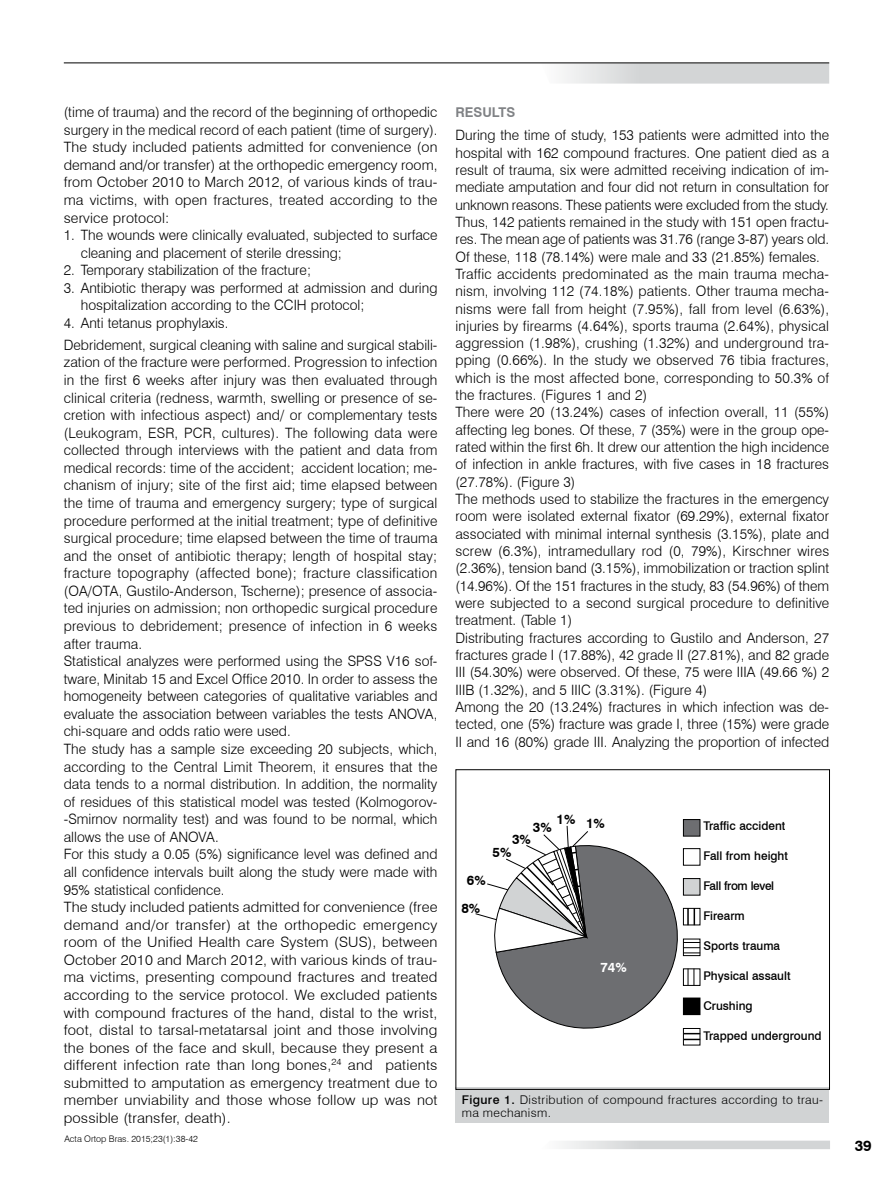
<style>
.page{position:relative;width:893px;height:1191px;background:#fff}
.page>*{position:absolute;margin:0;border:0;box-sizing:border-box;transform-origin:0 0}
.t1{font:700 15px "Swiss 721 BT";color:#000}
.t2{font:300 14.25px/17.5px "Swiss 721 BT";color:#000}
.t3{font:700 13.5px "Swiss 721 BT";color:#000}
.t4{font:700 13.5px "Swiss 721 BT";color:#808285}
.t5{font:700 13.5px "Swiss 721 BT";color:#fff}
.t6{font:500 12px "Swiss 721 BT";color:#000}
.t7{font:300 12px/13.5px "Swiss 721 BT";letter-spacing:.03em;color:#000}
.t8{font:500 12px "Swiss 721 BT";letter-spacing:-.03em;color:#000}
.t9{font:300 9px "Swiss 721 BT";color:#000}
.s1{font-weight:500}
</style>
<div class="page">
<svg style="left:563px;top:64px;width:266px;height:20px;background:#d8dadb"></svg>
<svg style="left:563px;top:1140px;width:267px;height:9px"></svg>
<hr style="left:64px;top:63px;width:765px;height:1px;background:#000">
<div style="left:456px;top:1087px;width:373px;height:36px;background:#d1d3d4"></div>
<div style="left:455px;top:769px;width:375px;height:320px;border:1px solid #000"></div>
<div style="left:683px;top:819px;width:17px;height:17px;background:#6d6e71"></div>
<div style="left:683px;top:819px;width:17px;height:17px;border:1px solid #000"></div>
<svg style="left:685px;top:1040px;width:13px;height:1px"></svg>
<svg style="left:475px;top:825px;width:225px;height:215px"></svg>
<p class="t2" style="left:64px;top:103px;width:375px;text-align:justify">(time of trauma) and the record of the beginning of orthopedic surgery in the medical record of each patient (time of surgery).<br>The study included patients admitted for convenience (on demand and/or transfer) at the orthopedic emergency room, from October 2010 to March 2012, of various kinds of trau&shy;ma victims, with open fractures, treated according to the service protocol:</p>
<p class="t2" style="left:81px;top:226px;width:358px;text-indent:-17px">1. The wounds were clinically evaluated, subjected to surface cleaning and placement of sterile dressing;</p>
<p class="t2" style="left:64px;top:261px;width:249px">2. Temporary stabilization of the fracture;</p>
<p class="t2" style="left:81px;top:279px;width:358px;text-indent:-17px">3. Antibiotic therapy was performed at admission and during hospitalization according to the CCIH protocol;</p>
<p class="t2" style="left:64px;top:312px;width:375px;line-height:21.8px">4. Anti tetanus prophylaxis.<br>Debridement, surgical cleaning with saline and surgical stabili-</p>
<p class="t2" style="left:64px;top:353px;width:375px">zation of the fracture were performed. Progression to infection in the first 6 weeks after injury was then evaluated through clinical criteria (redness, warmth, swelling or presence of se&shy;cretion with infectious aspect) and/ or complementary tests (Leukogram, ESR, PCR, cultures). The following data were collected through interviews with the patient and data from medical records: time of the accident; accident location; me&shy;chanism of injury; site of the first aid; time elapsed between the time of trauma and emergency surgery; type of surgical procedure performed at the initial treatment; type of definitive surgical procedure; time elapsed between the time of trauma and the onset of antibiotic therapy; length of hospital stay; fracture topography (affected bone); fracture classification (OA/OTA, Gustilo-Anderson, Tscherne); presence of associa&shy;ted injuries on admission; non orthopedic surgical procedure previous to debridement; presence of infection in 6 weeks after trauma.<br>Statistical analyzes were performed using the SPSS V16 sof&shy;tware, Minitab 15 and Excel Office 2010. In order to assess the homogeneity between categories of qualitative variables and evaluate the association between variables the tests ANOVA, chi-square and odds ratio were used.<br>The study has a sample size exceeding 20 subjects, which, according to the Central Limit Theorem, it ensures that the data tends to a normal distribution. In addition, the normality of residues of this statistical model was tested (Kolmogorov--Smirnov normality test) and was found to be normal, which allows the use of ANOVA.<br>For this study a 0.05 (5%) significance level was defined and all confidence intervals built along the study were made with 95% statistical confidence.<br>The study included patients admitted for convenience (free demand and/or transfer) at the orthopedic emergency room of the Unified Health care System (SUS), between October 2010 and March 2012, with various kinds of trau&shy;ma victims, presenting compound fractures and treated according to the service protocol. We excluded patients with compound fractures of the hand, distal to the wrist, foot, distal to tarsal-metatarsal joint and those involving the bones of the face and skull, because they present a different infection rate than long bones,<sup>24</sup> and patients submitted to amputation as emergency treatment due to member unviability and those whose follow up was not possible (transfer, death).</p>
<p class="t9" style="left:64px;top:1133px;width:135px">Acta Ortop Bras. 2015;23(1):38-42</p>
<p class="t4" style="left:455px;top:104px;width:61px">RESULTS</p>
<p class="t2" style="left:455px;top:126px;width:375px">During the time of study, 153 patients were admitted into the hospital with 162 compound fractures. One patient died as a result of trauma, six were admitted receiving indication of im&shy;mediate amputation and four did not return in consultation for unknown reasons. These patients were excluded from the study.<br>Thus, 142 patients remained in the study with 151 open fractu&shy;res. The mean age of patients was 31.76 (range 3-87) years old.<br>Of these, 118 (78.14%) were male and 33 (21.85%) females.<br>Traffic accidents predominated as the main trauma mecha&shy;nism, involving 112 (74.18%) patients. Other trauma mecha&shy;nisms were fall from height (7.95%), fall from level (6.63%), injuries by firearms (4.64%), sports trauma (2.64%), physical aggression (1.98%), crushing (1.32%) and underground tra&shy;pping (0.66%). In the study we observed 76 tibia fractures, which is the most affected bone, corresponding to 50.3% of the fractures. (Figures 1 and 2)<br>There were 20 (13.24%) cases of infection overall, 11 (55%) affecting leg bones. Of these, 7 (35%) were in the group ope&shy;rated within the first 6h. It drew our attention the high incidence of infection in ankle fractures, with five cases in 18 fractures (27.78%). (Figure 3)<br>The methods used to stabilize the fractures in the emergency room were isolated external fixator (69.29%), external fixator associated with minimal internal synthesis (3.15%), plate and screw (6.3%), intramedullary rod (0, 79%), Kirschner wires (2.36%), tension band (3.15%), immobilization or traction splint (14.96%). Of the 151 fractures in the study, 83 (54.96%) of them were subjected to a second surgical procedure to definitive treatment. (Table 1)<br>Distributing fractures according to Gustilo and Anderson, 27 fractures grade I (17.88%), 42 grade II (27.81%), and 82 grade III (54.30%) were observed. Of these, 75 were IIIA (49.66 %) 2<br>IIIB (1.32%), and 5 IIIC (3.31%). (Figure 4)<br>Among the 20 (13.24%) fractures in which infection was de&shy;tected, one (5%) fracture was grade I, three (15%) were grade II and 16 (80%) grade III. Analyzing the proportion of infected</p>
<p class="t3" style="left:533px;top:818px;width:20px">3%</p>
<p class="t3" style="left:557px;top:812px;width:50px">1% 1%</p>
<p class="t3" style="left:512px;top:831px;width:20px">3%</p>
<p class="t3" style="left:493px;top:844px;width:20px">5%</p>
<p class="t3" style="left:467px;top:872px;width:20px">6%</p>
<p class="t3" style="left:461px;top:900px;width:20px">8%</p>
<p class="t5" style="left:600px;top:959px;width:28px">74%</p>
<p class="t6" style="left:703px;top:818px;width:84px">Traffic accident</p>
<p class="t6" style="left:703px;top:848px;width:86px">Fall from height</p>
<p class="t8" style="left:703px;top:878px;width:72px">Fall from level</p>
<p class="t6" style="left:703px;top:908px;width:43px">Firearm</p>
<p class="t6" style="left:703px;top:938px;width:78px">Sports trauma</p>
<p class="t6" style="left:703px;top:968px;width:89px">Physical assault</p>
<p class="t6" style="left:703px;top:998px;width:51px">Crushing</p>
<p class="t6" style="left:703px;top:1028px;width:120px">Trapped underground</p>
<p class="t7" style="left:462px;top:1092px;width:363px"><span class="s1">Figure 1.</span> Distribution of compound fractures according to trau&shy;ma mechanism.</p>
<p class="t1" style="left:855px;top:1136px;width:19px">39</p>
</div>
